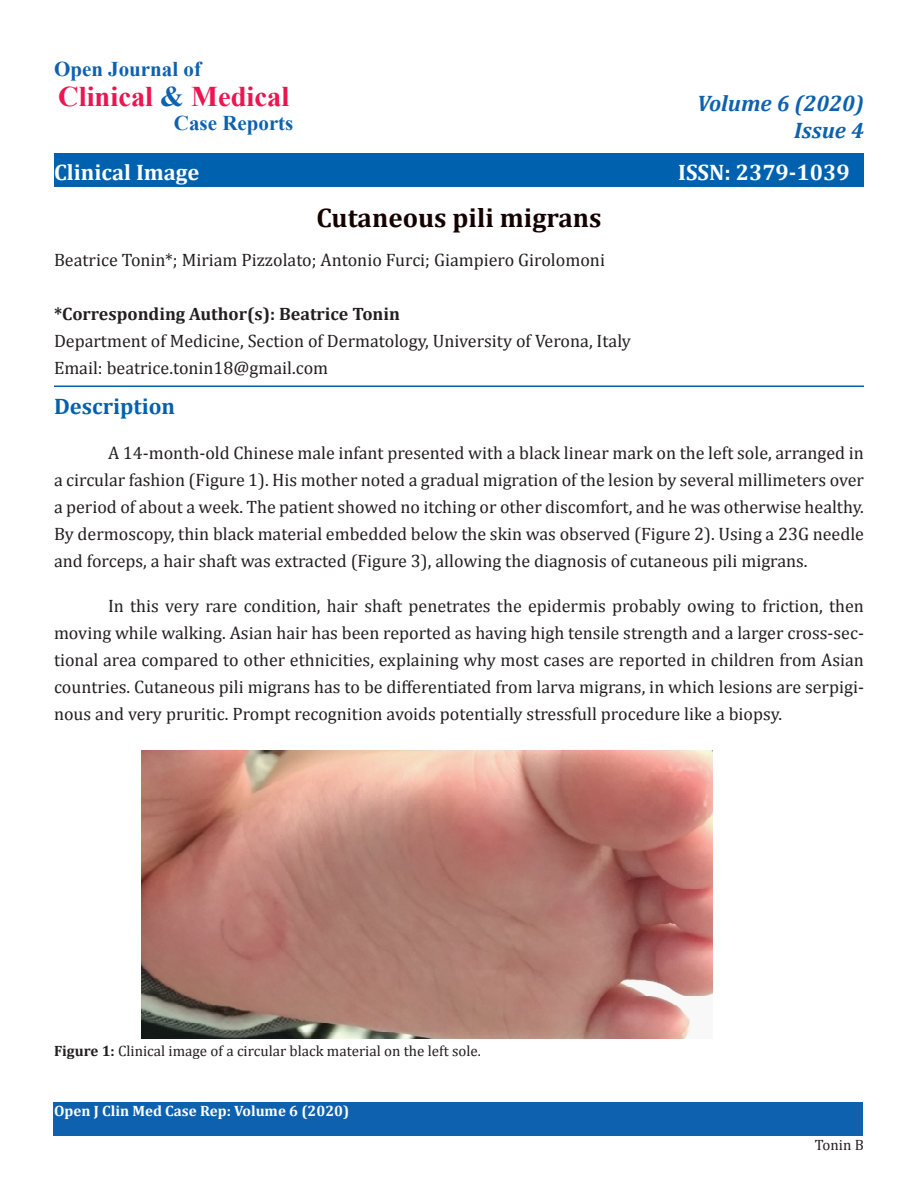
<style>
.page{position:relative;width:918px;height:1188px;background:#fff}
.page>*{position:absolute;margin:0;border:0;box-sizing:border-box;transform-origin:0 0}
.t1{font:700 28.5px "Times New Roman";color:#ed1450}
.t2{font:700 27px "Cambria";color:#150000}
.t3{font:700 22.5px "Cambria";color:#fff}
.t4{font:italic 700 22.5px "Cambria";color:#0d61af}
.t5{font:700 22.5px "Cambria";color:#0061af}
.t6{font:700 21px "Times New Roman";color:#0d61af}
.t7{font:18px/27px "Cambria";color:#231f20;text-align:justify}
.t8{font:700 18px "Cambria";color:#231f20}
.t9{font:15px "Cambria";color:#231f20}
.t10{font:700 15px "Cambria";color:#fff}
.s1{color:#0d61af}
.s2{font-weight:700}
</style>
<div class="page">
<div style="left:54px;top:153px;width:810px;height:34px;background:#0061af"></div>
<div style="left:53px;top:1102px;width:810px;height:34px;background:#0d61af"></div>
<hr style="left:54px;top:386px;width:810px;height:1px;background:#0061af">
<img style="left:142px;top:750px;width:571px;height:288px">
<p class="t6" style="left:54px;top:54px;width:149px">Open Journal of</p>
<p class="t1" style="left:58px;top:76px;width:233px">Clinical <span class="s1">&amp;</span> Medical</p>
<p class="t6" style="left:174px;top:108px;width:121px">Case Reports</p>
<p class="t3" style="left:54px;top:156px;width:147px">Clinical Image</p>
<p class="t2" style="left:316px;top:198px;width:287px">Cutaneous pili migrans</p>
<p class="t4" style="left:697px;top:88px;width:168px">Volume 6 (2020)</p>
<p class="t4" style="left:794px;top:115px;width:71px">Issue 4</p>
<p class="t3" style="left:678px;top:156px;width:173px">ISSN: 2379-1039</p>
<p class="t7" style="left:54px;top:247px;width:553px">Beatrice Tonin*; Miriam Pizzolato; Antonio Furci; Giampiero Girolomoni</p>
<p class="t8" style="left:54px;top:302px;width:347px">*Corresponding Author(s): Beatrice Tonin</p>
<p class="t7" style="left:54px;top:328px;width:578px">Department of Medicine, Section of Dermatology, University of Verona, Italy</p>
<p class="t7" style="left:54px;top:355px;width:276px">Email: beatrice.tonin18@gmail.com</p>
<p class="t5" style="left:54px;top:390px;width:123px">Description</p>
<p class="t7" style="left:54px;top:439px;width:812px;text-indent:54px">A 14-month-old Chinese male infant presented with a black linear mark on the left sole, arranged in a circular fashion (Figure 1). His mother noted a gradual migration of the lesion by several millimeters over a period of about a week. The patient showed no itching or other discomfort, and he was otherwise healthy.<br>By dermoscopy, thin black material embedded below the skin was observed (Figure 2). Using a 23G needle and forceps, a hair shaft was extracted (Figure 3), allowing the diagnosis of cutaneous pili migrans.</p>
<p class="t7" style="left:54px;top:592px;width:812px;text-indent:54px">In this very rare condition, hair shaft penetrates the epidermis probably owing to friction, then moving while walking. Asian hair has been reported as having high tensile strength and a larger cross-sec&shy;tional area compared to other ethnicities, explaining why most cases are reported in children from Asian countries. Cutaneous pili migrans has to be differentiated from larva migrans, in which lesions are serpigi&shy;nous and very pruritic. Prompt recognition avoids potentially stressfull procedure like a biopsy.</p>
<p class="t9" style="left:54px;top:1042px;width:428px"><span class="s2">Figure 1:</span> Clinical image of a circular black material on the left sole.</p>
<p class="t10" style="left:54px;top:1100px;width:297px">Open J Clin Med Case Rep: Volume 6 (2020)</p>
<p class="t9" style="left:815px;top:1136px;width:51px">Tonin B</p>
</div>
